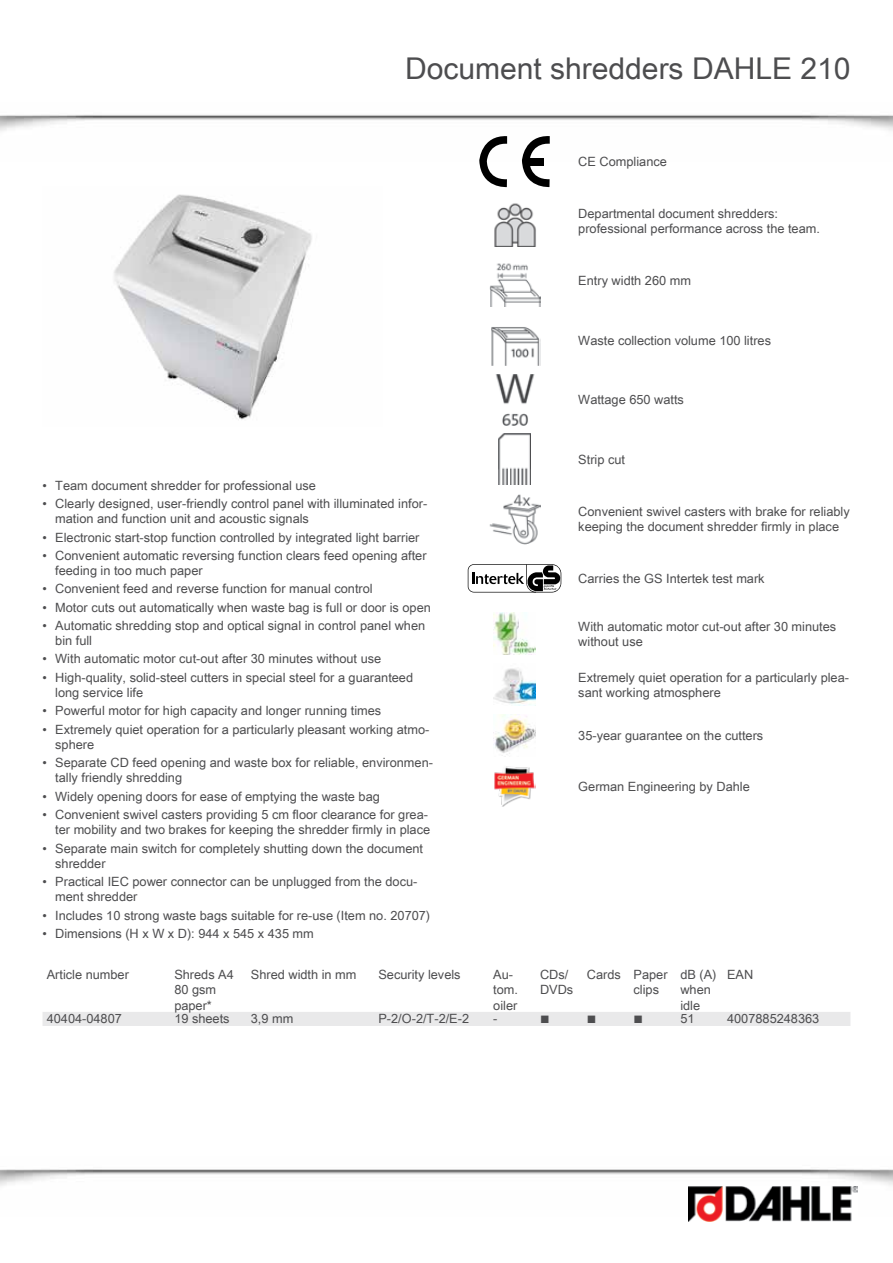
<style>
.page{position:relative;width:893px;height:1263px;background:#fff}
.page>*{position:absolute;margin:0;border:0;box-sizing:border-box;transform-origin:0 0}
.t1{font:30px "Arial Unicode MS";color:#4d4d4f}
.t2{font:12.75px/15.3px "Arial Unicode MS";color:#4d4d4f}
.t3{font:12.75px "Wingdings";color:#4d4d4f}
</style>
<div class="page">
<img style="left:0;top:114px;width:893px;height:30px">
<img style="left:0;top:1169px;width:893px;height:47px">
<img style="left:689px;top:1186px;width:168px;height:35px">
<img style="left:114px;top:194px;width:198px;height:226px">
<svg style="left:479px;top:136px;width:28px;height:51px"></svg>
<svg style="left:522px;top:136px;width:28px;height:51px"></svg>
<img style="left:494px;top:203px;width:42px;height:44px">
<img style="left:489px;top:263px;width:51px;height:43px">
<img style="left:491px;top:327px;width:49px;height:39px">
<img style="left:495px;top:374px;width:40px;height:51px">
<img style="left:499px;top:434px;width:31px;height:51px">
<img style="left:489px;top:494px;width:51px;height:50px">
<svg style="left:468px;top:564px;width:93px;height:28px"></svg>
<img style="left:493px;top:612px;width:43px;height:43px">
<img style="left:493px;top:668px;width:43px;height:38px">
<img style="left:493px;top:714px;width:43px;height:43px">
<img style="left:494px;top:766px;width:42px;height:41px">
<div style="left:43px;top:1012px;width:807px;height:14px;background:#e9e9ea"></div>
<h1 class="t1" style="left:405px;top:47px;width:447px">Document shredders DAHLE 210</h1>
<p class="t2" style="left:578px;top:154px;width:90px">CE Compliance</p>
<p class="t2" style="left:578px;top:206px;width:243px">Departmental document shredders: professional performance across the team.</p>
<p class="t2" style="left:578px;top:273px;width:114px">Entry width 260 mm</p>
<p class="t2" style="left:578px;top:332px;width:194px">Waste collection volume 100 litres</p>
<p class="t2" style="left:578px;top:392px;width:107px">Wattage 650 watts</p>
<p class="t2" style="left:43px;top:477px;width:275px">• Team document shredder for professional use</p>
<p class="t2" style="left:55px;top:495px;width:374px;text-indent:-13px">• Clearly designed, user-friendly control panel with illuminated infor&shy;mation and function unit and acoustic signals</p>
<p class="t2" style="left:43px;top:529px;width:378px">• Electronic start-stop function controlled by integrated light barrier</p>
<p class="t2" style="left:55px;top:547px;width:373px;text-indent:-13px">• Convenient automatic reversing function clears feed opening after feeding in too much paper</p>
<p class="t2" style="left:43px;top:581px;width:332px">• Convenient feed and reverse function for manual control</p>
<p class="t2" style="left:43px;top:599px;width:390px">• Motor cuts out automatically when waste bag is full or door is open</p>
<p class="t2" style="left:55px;top:617px;width:371px;text-indent:-13px">• Automatic shredding stop and optical signal in control panel when bin full</p>
<p class="t2" style="left:43px;top:651px;width:340px">• With automatic motor cut-out after 30 minutes without use</p>
<p class="t2" style="left:55px;top:669px;width:359px;text-indent:-13px">• High-quality, solid-steel cutters in special steel for a guaranteed long service life</p>
<p class="t2" style="left:43px;top:703px;width:340px">• Powerful motor for high capacity and longer running times</p>
<p class="t2" style="left:55px;top:721px;width:376px;text-indent:-13px">• Extremely quiet operation for a particularly pleasant working atmo&shy;sphere</p>
<p class="t2" style="left:55px;top:755px;width:379px;text-indent:-13px">• Separate CD feed opening and waste box for reliable, environmen&shy;tally friendly shredding</p>
<p class="t2" style="left:43px;top:788px;width:339px">• Widely opening doors for ease of emptying the waste bag</p>
<p class="t2" style="left:43px;top:807px;width:389px;text-align:right">• Convenient swivel casters providing 5 cm floor clearance for grea&shy;ter mobility and two brakes for keeping the shredder firmly in place</p>
<p class="t2" style="left:55px;top:840px;width:369px;text-indent:-13px">• Separate main switch for completely shutting down the document shredder</p>
<p class="t2" style="left:55px;top:874px;width:364px;text-indent:-13px">• Practical IEC power connector can be unplugged from the docu&shy;ment shredder</p>
<p class="t2" style="left:43px;top:907px;width:389px">• Includes 10 strong waste bags suitable for re-use (Item no. 20707)</p>
<p class="t2" style="left:43px;top:925px;width:273px">• Dimensions (H x W x D): 944 x 545 x 435 mm</p>
<p class="t2" style="left:578px;top:451px;width:48px">Strip cut</p>
<p class="t2" style="left:578px;top:503px;width:273px">Convenient swivel casters with brake for reliably keeping the document shredder firmly in place</p>
<p class="t2" style="left:578px;top:570px;width:188px">Carries the GS Intertek test mark</p>
<p class="t2" style="left:578px;top:618px;width:259px">With automatic motor cut-out after 30 minutes without use</p>
<p class="t2" style="left:578px;top:669px;width:272px">Extremely quiet operation for a particularly plea&shy;sant working atmosphere</p>
<p class="t2" style="left:578px;top:728px;width:186px">35-year guarantee on the cutters</p>
<p class="t2" style="left:578px;top:779px;width:173px">German Engineering by Dahle</p>
<p class="t2" style="left:47px;top:967px;width:84px">Article number</p>
<p class="t2" style="left:174px;top:967px;width:61px">Shreds A4<br>80 gsm paper*</p>
<p class="t2" style="left:251px;top:967px;width:107px">Shred width in mm</p>
<p class="t2" style="left:378px;top:967px;width:84px">Security levels</p>
<p class="t2" style="left:493px;top:967px;width:26px">Au&shy;tom. oiler</p>
<p class="t2" style="left:540px;top:967px;width:35px">CDs/<br>DVDs</p>
<p class="t2" style="left:634px;top:967px;width:36px;text-indent:-47px">Cards Paper clips</p>
<p class="t2" style="left:680px;top:967px;width:38px">dB (A) when idle</p>
<p class="t2" style="left:727px;top:967px;width:28px">EAN</p>
<p class="t2" style="left:47px;top:1011px;width:77px">40404-04807</p>
<p class="t2" style="left:174px;top:1011px;width:57px">19 sheets</p>
<p class="t2" style="left:251px;top:1011px;width:44px">3,9 mm</p>
<p class="t2" style="left:378px;top:1011px;width:92px">P-2/O-2/T-2/E-2</p>
<p class="t2" style="left:493px;top:1011px;width:6px">-</p>
<p class="t3" style="left:540px;top:1012px;width:11px">■</p>
<p class="t3" style="left:587px;top:1012px;width:11px">■</p>
<p class="t3" style="left:634px;top:1012px;width:11px">■</p>
<p class="t2" style="left:680px;top:1011px;width:16px">51</p>
<p class="t2" style="left:727px;top:1011px;width:94px">4007885248363</p>
</div>
